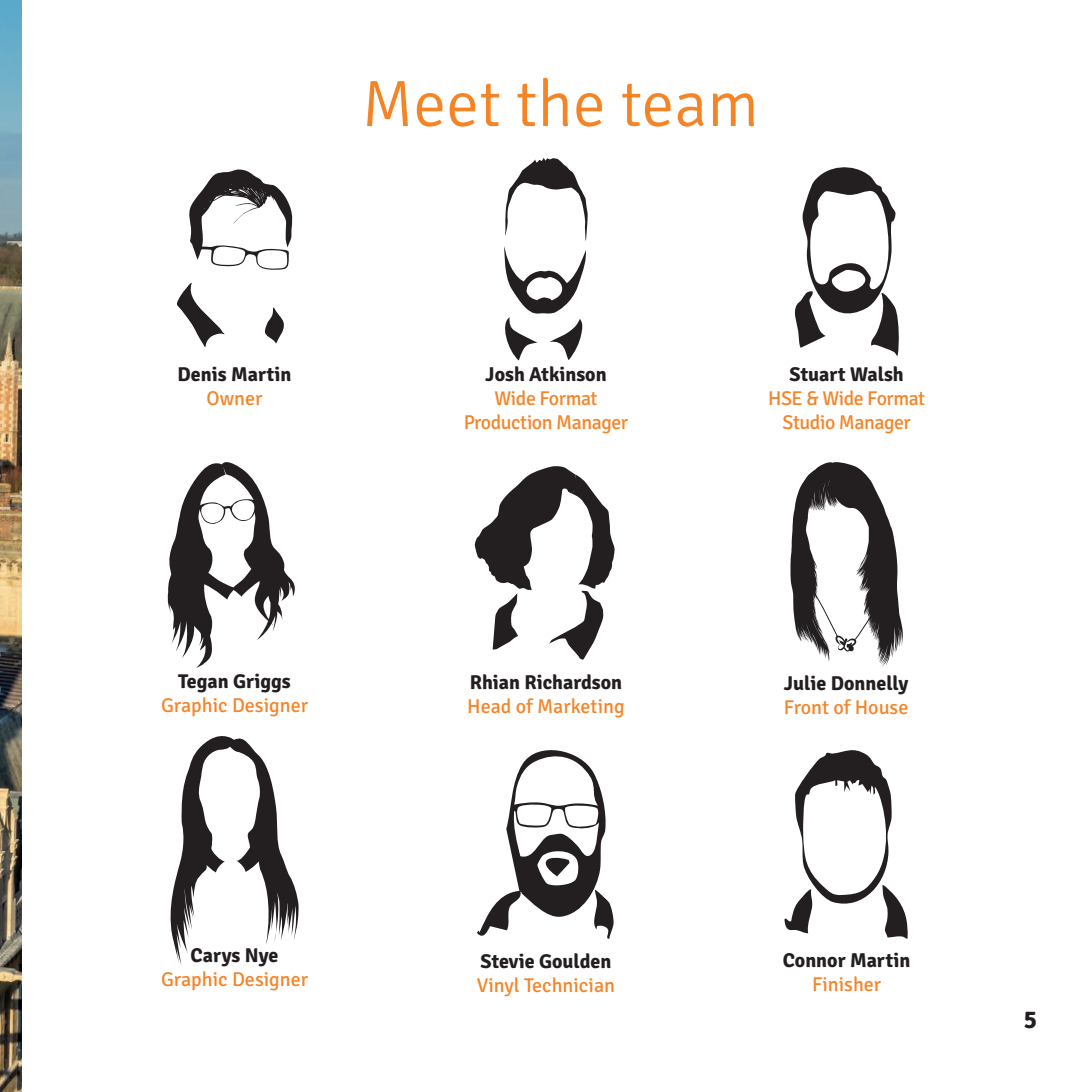
<style>
.page{position:relative;width:1092px;height:1092px;background:#fff}
.page>*{position:absolute;margin:0;border:0;box-sizing:border-box;transform-origin:0 0}
.t1{font:300 65.25px "Signika";color:#f58427}
.t2{font:700 25px "Signika";color:#231f20}
.t3{font:700 20px "Signika";color:#231f20}
.t4{font:20px "Signika";color:#f58427}
.t5{font:20px/24px "Signika";letter-spacing:-.02em;color:#f58427;text-align:center}
</style>
<div class="page">
<img style="left:0;top:0;width:21px;height:1091px">
<svg style="left:790px;top:462px;width:112px;height:204px"></svg>
<svg style="left:474px;top:466px;width:140px;height:193px"></svg>
<svg style="left:189px;top:169px;width:104px;height:101px"></svg>
<svg style="left:177px;top:283px;width:48px;height:64px"></svg>
<svg style="left:264px;top:307px;width:20px;height:36px"></svg>
<svg style="left:504px;top:158px;width:84px;height:202px"></svg>
<svg style="left:167px;top:462px;width:128px;height:205px"></svg>
<svg style="left:794px;top:167px;width:104px;height:189px"></svg>
<svg style="left:784px;top:750px;width:124px;height:188px"></svg>
<svg style="left:477px;top:750px;width:136px;height:189px"></svg>
<svg style="left:170px;top:736px;width:129px;height:229px"></svg>
<h1 class="t1" style="left:361px;top:68px;width:399px">Meet the team</h1>
<p class="t3" style="left:178px;top:362px;width:115px">Denis Martin</p>
<p class="t4" style="left:206px;top:386px;width:57px">Owner</p>
<p class="t3" style="left:485px;top:362px;width:123px">Josh Atkinson</p>
<p class="t5" style="left:463px;top:386px;width:166px">Wide Format<br>Production Manager</p>
<p class="t3" style="left:789px;top:362px;width:116px">Stuart Walsh</p>
<p class="t5" style="left:768px;top:386px;width:159px">HSE &amp; Wide Format<br>Studio Manager</p>
<p class="t3" style="left:178px;top:669px;width:114px">Tegan Griggs</p>
<p class="t4" style="left:161px;top:693px;width:148px">Graphic Designer</p>
<p class="t3" style="left:191px;top:943px;width:89px">Carys Nye</p>
<p class="t4" style="left:161px;top:967px;width:148px">Graphic Designer</p>
<p class="t3" style="left:470px;top:670px;width:154px">Rhian Richardson</p>
<p class="t4" style="left:467px;top:695px;width:159px">Head of Marketing</p>
<p class="t3" style="left:480px;top:948px;width:132px">Stevie Goulden</p>
<p class="t4" style="left:477px;top:973px;width:140px">Vinyl Technician</p>
<p class="t3" style="left:783px;top:671px;width:126px">Julie Donnelly</p>
<p class="t4" style="left:783px;top:695px;width:126px">Front of House</p>
<p class="t3" style="left:782px;top:948px;width:129px">Connor Martin</p>
<p class="t4" style="left:812px;top:972px;width:71px">Finisher</p>
<p class="t2" style="left:1023px;top:1004px;width:15px">5</p>
</div>
